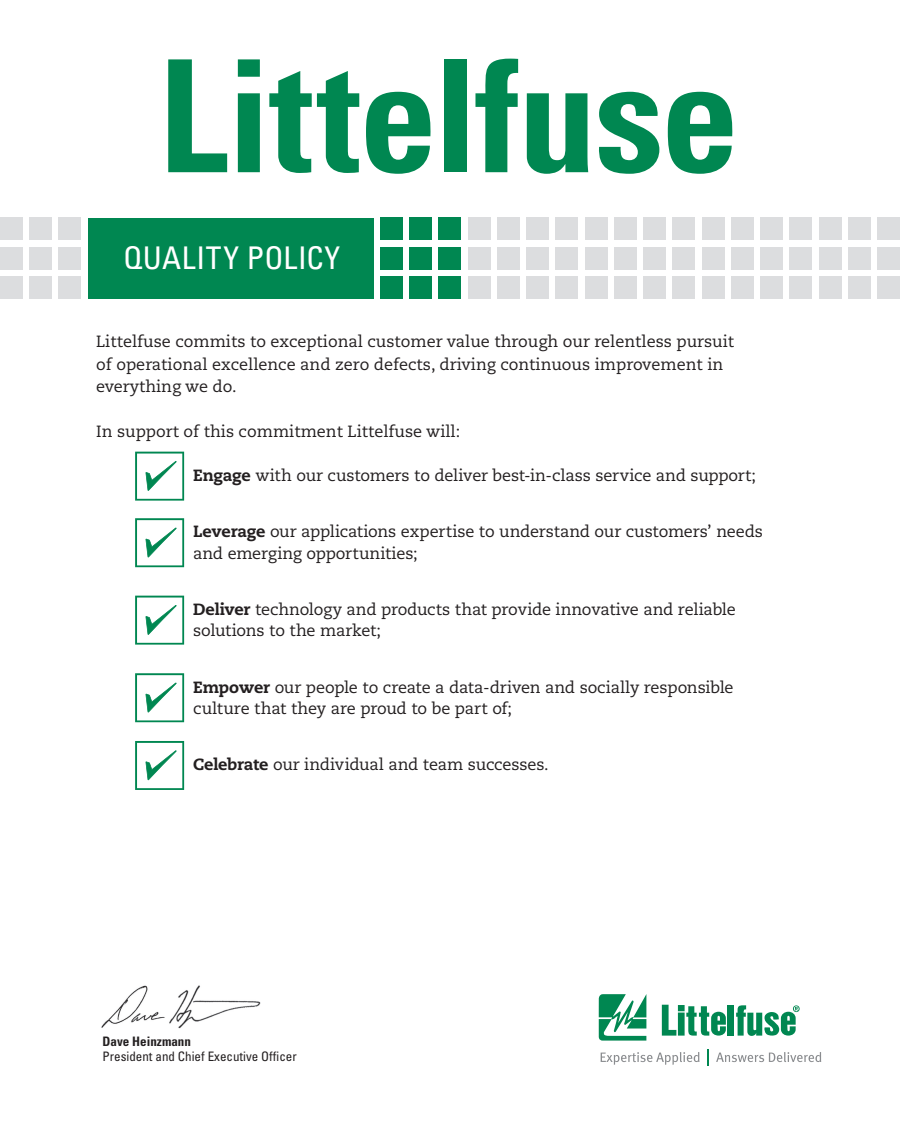
<style>
.page{position:relative;width:900px;height:1125px;background:#fff}
.page>*{position:absolute;margin:0;border:0;box-sizing:border-box;transform-origin:0 0}
.t1{font:700 condensed 156.25px "Univers LT Std";letter-spacing:-.01em;color:#008751}
.t2{font:condensed 31.25px "Univers LT Std";letter-spacing:.02em;color:#fff}
.t3{font:16.25px/21.2px "Caecilia LT Pro 55 Roman";letter-spacing:-.005em;color:#231f20}
.t4{font:condensed 13.06px "Univers LT Std";color:#231f20}
.t5{font:700 condensed 13.06px "Univers LT Std";color:#231f20}
.s1{font-family:"Caecilia LT Pro 85";font-weight:800}
</style>
<div class="page">
<svg style="left:135px;top:452px;width:49px;height:49px"></svg>
<svg style="left:135px;top:518px;width:49px;height:49px"></svg>
<svg style="left:135px;top:596px;width:49px;height:49px"></svg>
<svg style="left:135px;top:673px;width:49px;height:49px"></svg>
<svg style="left:135px;top:741px;width:49px;height:49px"></svg>
<svg style="left:599px;top:994px;width:47px;height:47px"></svg>
<div style="left:728px;top:1005px;width:6px;height:31px;background:#008751"></div>
<svg style="left:736px;top:1005px;width:64px;height:31px"></svg>
<svg style="left:662px;top:1005px;width:64px;height:31px"></svg>
<svg style="left:601px;top:1052px;width:99px;height:13px"></svg>
<svg style="left:708px;top:1050px;width:1px;height:16px"></svg>
<svg style="left:716px;top:1052px;width:105px;height:10px"></svg>
<img style="left:101px;top:985px;width:160px;height:44px">
<div style="left:59px;top:218px;width:22px;height:22px;background:#dcdddf"></div>
<div style="left:59px;top:247px;width:22px;height:22px;background:#dcdddf"></div>
<div style="left:59px;top:276px;width:22px;height:23px;background:#dcdddf"></div>
<div style="left:29px;top:218px;width:23px;height:22px;background:#dcdddf"></div>
<div style="left:29px;top:247px;width:23px;height:22px;background:#dcdddf"></div>
<div style="left:29px;top:276px;width:23px;height:23px;background:#dcdddf"></div>
<div style="left:0;top:218px;width:22px;height:22px;background:#dcdddf"></div>
<div style="left:0;top:247px;width:22px;height:22px;background:#dcdddf"></div>
<div style="left:0;top:276px;width:22px;height:23px;background:#dcdddf"></div>
<div style="left:380px;top:218px;width:23px;height:22px;background:#008751"></div>
<div style="left:380px;top:247px;width:23px;height:22px;background:#008751"></div>
<div style="left:380px;top:276px;width:23px;height:23px;background:#008751"></div>
<div style="left:410px;top:218px;width:22px;height:22px;background:#008751"></div>
<div style="left:410px;top:247px;width:22px;height:22px;background:#008751"></div>
<div style="left:410px;top:276px;width:22px;height:23px;background:#008751"></div>
<div style="left:439px;top:218px;width:22px;height:22px;background:#008751"></div>
<div style="left:439px;top:247px;width:22px;height:22px;background:#008751"></div>
<div style="left:439px;top:276px;width:22px;height:23px;background:#008751"></div>
<div style="left:468px;top:218px;width:22px;height:22px;background:#dcdddf"></div>
<div style="left:468px;top:247px;width:22px;height:22px;background:#dcdddf"></div>
<div style="left:468px;top:276px;width:22px;height:23px;background:#dcdddf"></div>
<div style="left:497px;top:218px;width:23px;height:22px;background:#dcdddf"></div>
<div style="left:497px;top:247px;width:23px;height:22px;background:#dcdddf"></div>
<div style="left:497px;top:276px;width:23px;height:23px;background:#dcdddf"></div>
<div style="left:527px;top:218px;width:22px;height:22px;background:#dcdddf"></div>
<div style="left:527px;top:247px;width:22px;height:22px;background:#dcdddf"></div>
<div style="left:527px;top:276px;width:22px;height:23px;background:#dcdddf"></div>
<div style="left:556px;top:218px;width:22px;height:22px;background:#dcdddf"></div>
<div style="left:556px;top:247px;width:22px;height:22px;background:#dcdddf"></div>
<div style="left:556px;top:276px;width:22px;height:23px;background:#dcdddf"></div>
<div style="left:585px;top:218px;width:22px;height:22px;background:#dcdddf"></div>
<div style="left:585px;top:247px;width:22px;height:22px;background:#dcdddf"></div>
<div style="left:585px;top:276px;width:22px;height:23px;background:#dcdddf"></div>
<div style="left:614px;top:218px;width:23px;height:22px;background:#dcdddf"></div>
<div style="left:614px;top:247px;width:23px;height:22px;background:#dcdddf"></div>
<div style="left:614px;top:276px;width:23px;height:23px;background:#dcdddf"></div>
<div style="left:644px;top:218px;width:22px;height:22px;background:#dcdddf"></div>
<div style="left:644px;top:247px;width:22px;height:22px;background:#dcdddf"></div>
<div style="left:644px;top:276px;width:22px;height:23px;background:#dcdddf"></div>
<div style="left:673px;top:218px;width:22px;height:22px;background:#dcdddf"></div>
<div style="left:673px;top:247px;width:22px;height:22px;background:#dcdddf"></div>
<div style="left:673px;top:276px;width:22px;height:23px;background:#dcdddf"></div>
<div style="left:702px;top:218px;width:22px;height:22px;background:#dcdddf"></div>
<div style="left:702px;top:247px;width:22px;height:22px;background:#dcdddf"></div>
<div style="left:702px;top:276px;width:22px;height:23px;background:#dcdddf"></div>
<div style="left:731px;top:218px;width:23px;height:22px;background:#dcdddf"></div>
<div style="left:731px;top:247px;width:23px;height:22px;background:#dcdddf"></div>
<div style="left:731px;top:276px;width:23px;height:23px;background:#dcdddf"></div>
<div style="left:761px;top:218px;width:22px;height:22px;background:#dcdddf"></div>
<div style="left:761px;top:247px;width:22px;height:22px;background:#dcdddf"></div>
<div style="left:761px;top:276px;width:22px;height:23px;background:#dcdddf"></div>
<div style="left:790px;top:218px;width:22px;height:22px;background:#dcdddf"></div>
<div style="left:790px;top:247px;width:22px;height:22px;background:#dcdddf"></div>
<div style="left:790px;top:276px;width:22px;height:23px;background:#dcdddf"></div>
<div style="left:819px;top:218px;width:22px;height:22px;background:#dcdddf"></div>
<div style="left:819px;top:247px;width:22px;height:22px;background:#dcdddf"></div>
<div style="left:819px;top:276px;width:22px;height:23px;background:#dcdddf"></div>
<div style="left:848px;top:218px;width:23px;height:22px;background:#dcdddf"></div>
<div style="left:848px;top:247px;width:23px;height:22px;background:#dcdddf"></div>
<div style="left:848px;top:276px;width:23px;height:23px;background:#dcdddf"></div>
<div style="left:878px;top:218px;width:22px;height:22px;background:#dcdddf"></div>
<div style="left:878px;top:247px;width:22px;height:22px;background:#dcdddf"></div>
<div style="left:878px;top:276px;width:22px;height:23px;background:#dcdddf"></div>
<div style="left:88px;top:218px;width:285px;height:81px;background:#008751"></div>
<h1 class="t1" style="left:158px;top:21px;width:582px">Littelfuse</h1>
<h2 class="t2" style="left:123px;top:238px;width:218px">QUALITY POLICY</h2>
<p class="t3" style="left:96px;top:330px;width:640px;line-height:22.5px">Littelfuse commits to exceptional customer value through our relentless pursuit of operational excellence and zero defects, driving continuous improvement in everything we do.</p>
<p class="t3" style="left:96px;top:421px;width:366px">In support of this commitment Littelfuse will:</p>
<p class="t3" style="left:193px;top:465px;width:564px"><span class="s1">Engage</span> with our customers to deliver best-in-class service and support;</p>
<p class="t3" style="left:193px;top:521px;width:571px"><span class="s1">Leverage</span> our applications expertise to understand our customers’ needs and emerging opportunities;</p>
<p class="t3" style="left:193px;top:599px;width:544px"><span class="s1">Deliver</span> technology and products that provide innovative and reliable solutions to the market;</p>
<p class="t3" style="left:193px;top:676px;width:542px"><span class="s1">Empower</span> our people to create a data-driven and socially responsible culture that they are proud to be part of;</p>
<p class="t3" style="left:193px;top:754px;width:357px"><span class="s1">Celebrate</span> our individual and team successes.</p>
<p class="t5" style="left:103px;top:1033px;width:90px">Dave Heinzmann</p>
<p class="t4" style="left:103px;top:1048px;width:196px">President and Chief Executive Officer</p>
</div>
